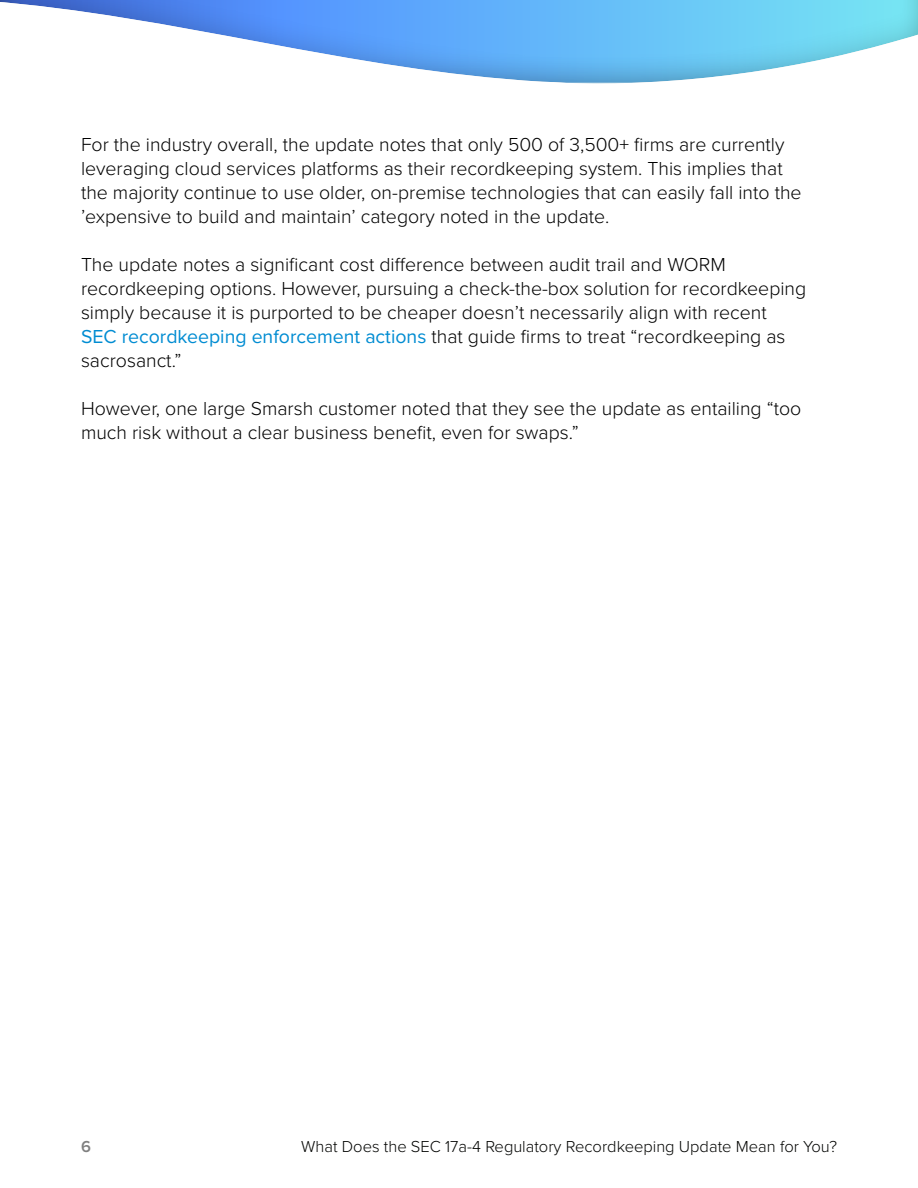
<style>
.page{position:relative;width:918px;height:1188px;background:#fff}
.page>*{position:absolute;margin:0;border:0;box-sizing:border-box;transform-origin:0 0}
.t1{font:300 19.5px/24px "Proxima Nova";color:#000}
.t2{font:300 16.5px "Proxima Nova";color:#040503}
.t3{font:600 16.5px "Proxima Nova";color:#808080}
.s1{font-weight:400;color:#008cd2}
</style>
<div class="page">
<div style="left:0;top:0;width:918px;height:84px;background:#57585a;opacity:.5"></div>
<p class="t1" style="left:81px;top:131px;width:722px">For the industry overall, the update notes that only 500 of 3,500+ firms are currently leveraging cloud services platforms as their recordkeeping system. This implies that the majority continue to use older, on-premise technologies that can easily fall into the ’expensive to build and maintain’ category noted in the update.</p>
<p class="t1" style="left:81px;top:251px;width:727px">The update notes a significant cost difference between audit trail and WORM recordkeeping options. However, pursuing a check-the-box solution for recordkeeping simply because it is purported to be cheaper doesn’t necessarily align with recent <span class="s1">SEC recordkeeping enforcement actions</span> that guide firms to treat “recordkeeping as sacrosanct.”</p>
<p class="t1" style="left:81px;top:395px;width:722px">However, one large Smarsh customer noted that they see the update as entailing “too much risk without a clear business benefit, even for swaps.”</p>
<p class="t3" style="left:81px;top:1135px;width:11px">6</p>
<p class="t2" style="left:301px;top:1135px;width:537px">What Does the SEC 17a-4 Regulatory Recordkeeping Update Mean for You?</p>
</div>
